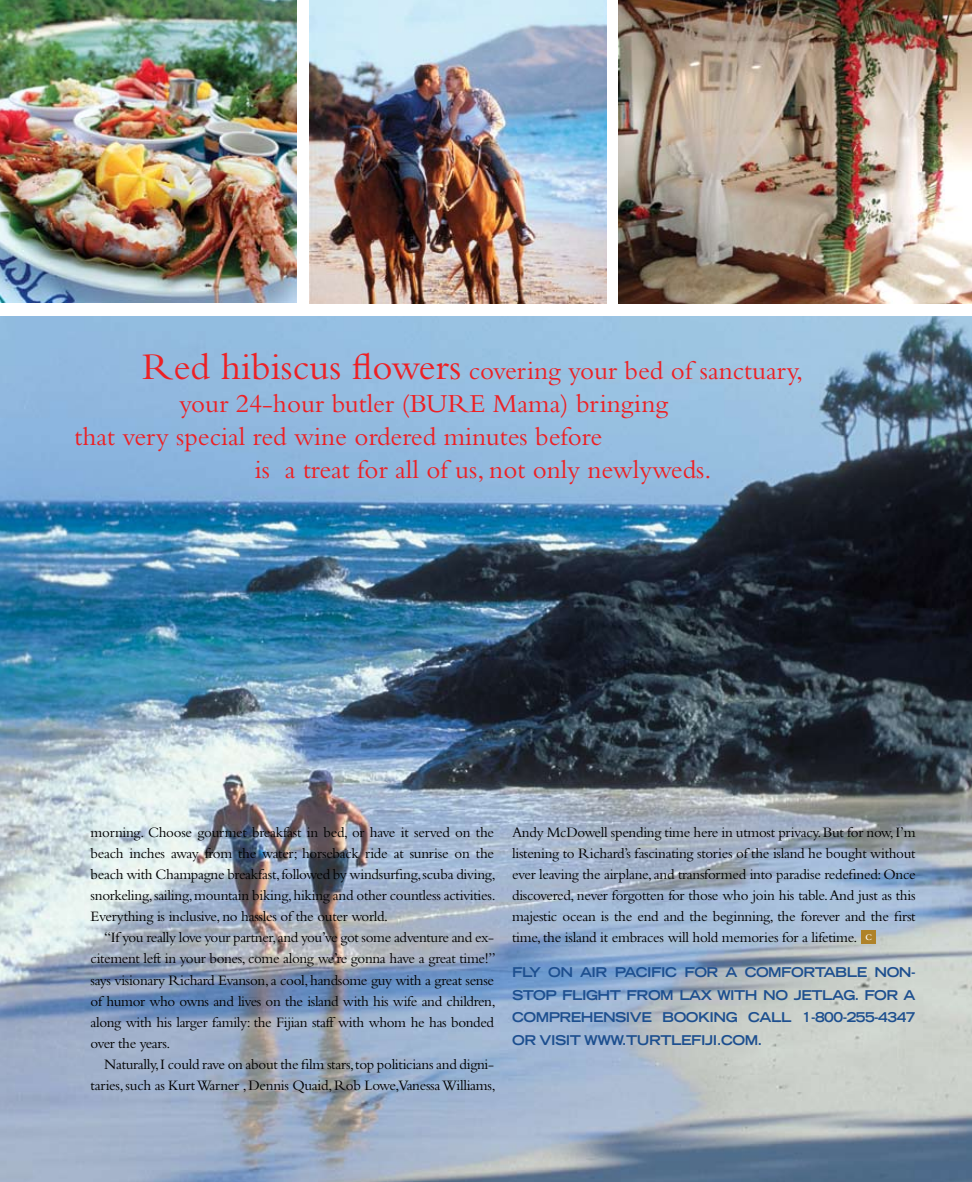
<style>
.page{position:relative;width:972px;height:1182px;background:#fff}
.page>*{position:absolute;margin:0;border:0;box-sizing:border-box;transform-origin:0 0}
.t1{font:27px "Bembo";color:#ed2024}
.t2{font:15px/21px "Bembo";letter-spacing:-.02em;color:#000;text-align:justify}
.t3{font:700 expanded 13.5px/22.5px "Trade Gothic LH";letter-spacing:-.04em;color:#1d4f8f;text-align:justify}
.s1{font-size:39px}
</style>
<div class="page">
<img style="left:0;top:316px;width:972px;height:865px">
<div style="left:862px;top:930px;width:14px;height:13px;background:#af8228"></div>
<img style="left:618px;top:0;width:354px;height:304px">
<img style="left:0;top:0;width:297px;height:302px">
<img style="left:309px;top:0;width:297px;height:304px">
<h1 class="t1" style="left:142px;top:354px;width:663px"><span class="s1">Red hibiscus flowers</span> covering your bed of sanctuary,</h1>
<h1 class="t1" style="left:180px;top:387px;width:490px">your 24-hour butler (BURE Mama) bringing</h1>
<h1 class="t1" style="left:75px;top:420px;width:529px">that very special red wine ordered minutes before</h1>
<h1 class="t1" style="left:255px;top:453px;width:458px">is a treat for all of us, not only newlyweds.</h1>
<p class="t2" style="left:91px;top:821px;width:406px">morning. Choose gourmet breakfast in bed, or have it served on the beach inches away from the water; horseback ride at sunrise on the beach with Champagne breakfast, followed by windsurfing, scuba diving, snorkeling, sailing, mountain biking, hiking and other countless activities.<br>Everything is inclusive, no hassles of the outer world.</p>
<p class="t2" style="left:91px;top:926px;width:406px;text-indent:13px">“If you really love your partner, and you’ve got some adventure and ex&shy;citement left in your bones, come along we’re gonna have a great time!” says visionary Richard Evanson, a cool, handsome guy with a great sense of humor who owns and lives on the island with his wife and children, along with his larger family: the Fijian staff with whom he has bonded over the years.</p>
<p class="t2" style="left:91px;top:1052px;width:407px;text-align:right">Naturally, I could rave on about the film stars, top politicians and digni&shy;taries, such as Kurt Warner , Dennis Quaid, Rob Lowe,Vanessa Williams,</p>
<p class="t2" style="left:512px;top:821px;width:405px">Andy McDowell spending time here in utmost privacy. But for now, I’m listening to Richard’s fascinating stories of the island he bought without ever leaving the airplane, and transformed into paradise redefined: Once discovered, never forgotten for those who join his table. And just as this majestic ocean is the end and the beginning, the forever and the first time, the island it embraces will hold memories for a lifetime. <sup>C</sup></p>
<p class="t3" style="left:512px;top:960px;width:405px">FLY ON AIR PACIFIC FOR A COMFORTABLE NON-STOP FLIGHT FROM LAX WITH NO JETLAG. FOR A COMPREHENSIVE BOOKING CALL 1-800-255-4347<br>OR VISIT WWW.TURTLEFIJI.COM.</p>
</div>
